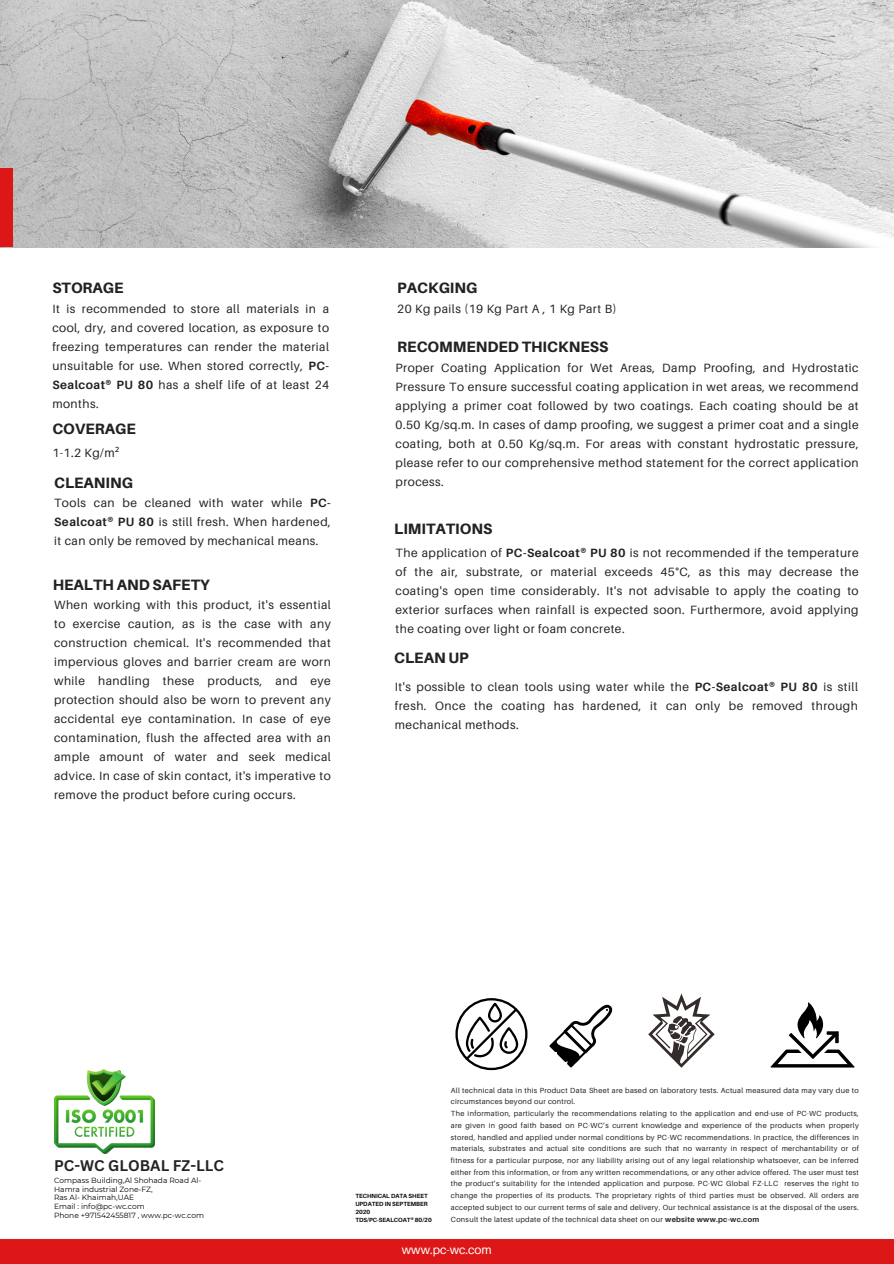
<style>
.page{position:relative;width:894px;height:1264px;background:#fff}
.page>*{position:absolute;margin:0;border:0;box-sizing:border-box;transform-origin:0 0}
.t1{font:800 15px "Aileron";color:#222}
.t2{font:700 15px "Canva Sans";color:#232323}
.t3{font:12px/19px "Aileron";letter-spacing:.04em;color:#222;text-align:justify}
.t4{font:12px "Aileron";color:#fff}
.t5{font:7.5px/8.7px "Montserrat";color:#000}
.t6{font:7.35px/11.7px "Aileron";letter-spacing:.04em;color:#222}
.t7{font:700 6px/7.9px "Aileron";color:#000;text-align:justify}
.s1{font-weight:700}
.s2{font-family:"Noto Sans"}
</style>
<div class="page">
<img style="left:54px;top:1069px;width:100px;height:84px">
<div style="left:0;top:1238px;width:893px;height:25px;background:#dd1717"></div>
<svg style="left:549px;top:1004px;width:64px;height:63px"></svg>
<svg style="left:648px;top:993px;width:66px;height:74px"></svg>
<svg style="left:770px;top:1002px;width:84px;height:65px"></svg>
<svg style="left:455px;top:998px;width:72px;height:72px"></svg>
<img style="left:0;top:0;width:893px;height:247px">
<div style="left:0;top:169px;width:13px;height:78px;background:#dd1717"></div>
<h1 class="t1" style="left:52px;top:278px;width:73px">STORAGE</h1>
<h2 class="t3" style="left:52px;top:299px;width:278px">It is recommended to store all materials in a cool, dry, and covered location, as exposure to freezing temperatures can render the material unsuitable for use. When stored correctly, <span class="s1">PC-Sealcoat® PU 80</span> has a shelf life of at least 24 months.</h2>
<p class="t1" style="left:52px;top:419px;width:85px">COVERAGE</p>
<p class="t3" style="left:52px;top:443px;width:68px">1-1.2 Kg/m<span class="s2">²</span></p>
<h1 class="t1" style="left:54px;top:473px;width:80px">CLEANING</h1>
<h2 class="t3" style="left:54px;top:493px;width:278px">Tools can be cleaned with water while <span class="s1">PC-Sealcoat® PU 80</span> is still fresh. When hardened, it can only be removed by mechanical means.</h2>
<h2 class="t1" style="left:53px;top:575px;width:158px">HEALTH AND SAFETY</h2>
<h1 class="t3" style="left:54px;top:595px;width:278px">When working with this product, it's essential to exercise caution, as is the case with any construction chemical. It's recommended that impervious gloves and barrier cream are worn while handling these products, and eye protection should also be worn to prevent any accidental eye contamination. In case of eye contamination, flush the affected area with an ample amount of water and seek medical advice. In case of skin contact, it's imperative to remove the product before curing occurs.</h1>
<h3 class="t1" style="left:397px;top:278px;width:81px">PACKGING</h3>
<p class="t3" style="left:397px;top:299px;width:221px">20 Kg pails (19 Kg Part A , 1 Kg Part B)</p>
<h2 class="t1" style="left:397px;top:337px;width:212px">RECOMMENDED THICKNESS</h2>
<h1 class="t3" style="left:395px;top:358px;width:464px">Proper Coating Application for Wet Areas, Damp Proofing, and Hydrostatic Pressure To ensure successful coating application in wet areas, we recommend applying a primer coat followed by two coatings. Each coating should be at 0.50 Kg/sq.m. In cases of damp proofing, we suggest a primer coat and a single coating, both at 0.50 Kg/sq.m. For areas with constant hydrostatic pressure, please refer to our comprehensive method statement for the correct application process.</h1>
<h2 class="t1" style="left:394px;top:519px;width:100px">LIMITATIONS</h2>
<h1 class="t3" style="left:395px;top:543px;width:464px">The application of <span class="s1">PC-Sealcoat® PU 80</span> is not recommended if the temperature of the air, substrate, or material exceeds 45°C, as this may decrease the coating's open time considerably. It's not advisable to apply the coating to exterior surfaces when rainfall is expected soon. Furthermore, avoid applying the coating over light or foam concrete.</h1>
<h2 class="t1" style="left:394px;top:648px;width:76px">CLEAN UP</h2>
<h1 class="t3" style="left:395px;top:676px;width:464px">It's possible to clean tools using water while the <span class="s1">PC-Sealcoat® PU 80</span> is still fresh. Once the coating has hardened, it can only be removed through mechanical methods.</h1>
<h1 class="t2" style="left:54px;top:1154px;width:171px">PC-WC GLOBAL FZ-LLC</h1>
<h2 class="t5" style="left:54px;top:1175px;width:151px">Compass Building,Al Shohada Road Al-<br>Hamra industrial Zone-FZ,<br>Ras Al- Khaimah,UAE<br>Email : info@pc-wc.com<br>Phone +971542455817 , www.pc-wc.com</h2>
<p class="t7" style="left:355px;top:1191px;width:74px">TECHNICAL DATA SHEET UPDATED IN SEPTEMBER 2020</p>
<h1 class="t7" style="left:355px;top:1215px;width:78px">TDS/PC-SEALCOAT® 80/20</h1>
<h2 class="t6" style="left:451px;top:1084px;width:409px">All technical data in this Product Data Sheet are based on laboratory tests. Actual measured data may vary due to circumstances beyond our control.<br>The information, particularly the recommendations relating to the application and end-use of PC-WC products, are given in good faith based on PC-WC’s current knowledge and experience of the products when properly stored, handled and applied under normal conditions by PC-WC recommendations. In practice, the differences in materials, substrates and actual site conditions are such that no warranty in respect of merchantability or of fitness for a particular purpose, nor any liability arising out of any legal relationship whatsoever, can be inferred either from this information, or from any written recommendations, or any other advice offered. The user must test the product’s suitability for the intended application and purpose. PC-WC Global FZ-LLC reserves the right to change the properties of its products. The proprietary rights of third parties must be observed. All orders are accepted subject to our current terms of sale and delivery. Our technical assistance is at the disposal of the users.<br>Consult the latest update of the technical data sheet on our <span class="s1">website www.pc-wc.com</span></h2>
<h1 class="t4" style="left:402px;top:1242px;width:91px">www.pc-wc.com</h1>
</div>
